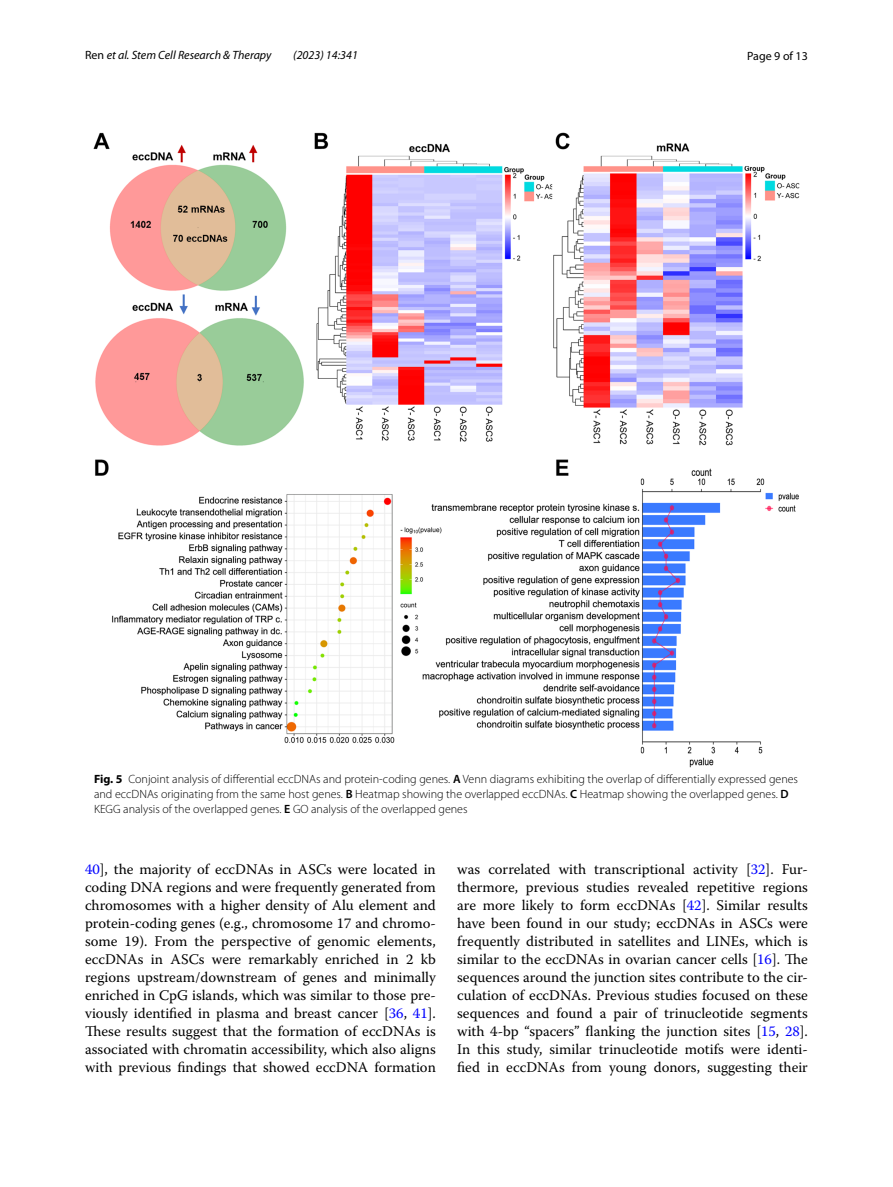
<style>
.page{position:relative;width:893px;height:1187px;background:#fff}
.page>*{position:absolute;margin:0;border:0;box-sizing:border-box;transform-origin:0 0}
.t1{font:14.7px/18px "Warnock Pro";color:#000;text-align:justify}
.t2{font:300 12px/15px "Myriad Pro";color:#000}
.t3{font:italic 12px "Myriad Pro";color:#000}
.t4{font:12px "Myriad Pro";color:#000}
.s1{font-style:normal}
.s2{font-weight:700}
.s3{font-weight:600}
.s4{color:#00f}
</style>
<div class="page">
<img style="left:94px;top:133px;width:705px;height:634px">
<p class="t3" style="left:85px;top:48px;width:188px"><span class="s1">Ren</span> et al. Stem Cell Research &amp; Therapy</p>
<p class="t3" style="left:293px;top:48px;width:66px">(2023) 14:341</p>
<p class="t4" style="left:747px;top:48px;width:62px">Page 9 of 13</p>
<p class="t2" style="left:94px;top:771px;width:705px"><span class="s2">Fig. 5</span> Conjoint analysis of differential eccDNAs and protein-coding genes. <span class="s3">A</span> Venn diagrams exhibiting the overlap of differentially expressed genes and eccDNAs originating from the same host genes. <span class="s3">B</span> Heatmap showing the overlapped eccDNAs. <span class="s3">C</span> Heatmap showing the overlapped genes. <span class="s3">D<br></span>KEGG analysis of the overlapped genes. <span class="s3">E</span> GO analysis of the overlapped genes</p>
<p class="t1" style="left:85px;top:860px;width:352px"><span class="s4">40</span>], the majority of eccDNAs in ASCs were located in coding DNA regions and were frequently generated from chromosomes with a higher density of Alu element and protein-coding genes (e.g., chromosome 17 and chromo&shy;some 19). From the perspective of genomic elements, eccDNAs in ASCs were remarkably enriched in 2 kb regions upstream/downstream of genes and minimally enriched in CpG islands, which was similar to those pre&shy;viously identified in plasma and breast cancer [<span class="s4">36</span>, <span class="s4">41</span>].<br>These results suggest that the formation of eccDNAs is associated with chromatin accessibility, which also aligns with previous findings that showed eccDNA formation</p>
<p class="t1" style="left:457px;top:860px;width:352px">was correlated with transcriptional activity [<span class="s4">32</span>]. Fur&shy;thermore, previous studies revealed repetitive regions are more likely to form eccDNAs [<span class="s4">42</span>]. Similar results have been found in our study; eccDNAs in ASCs were frequently distributed in satellites and LINEs, which is similar to the eccDNAs in ovarian cancer cells [<span class="s4">16</span>]. The sequences around the junction sites contribute to the cir&shy;culation of eccDNAs. Previous studies focused on these sequences and found a pair of trinucleotide segments with 4-bp “spacers” flanking the junction sites [<span class="s4">15</span>, <span class="s4">28</span>].<br>In this study, similar trinucleotide motifs were identi&shy;fied in eccDNAs from young donors, suggesting their</p>
</div>
